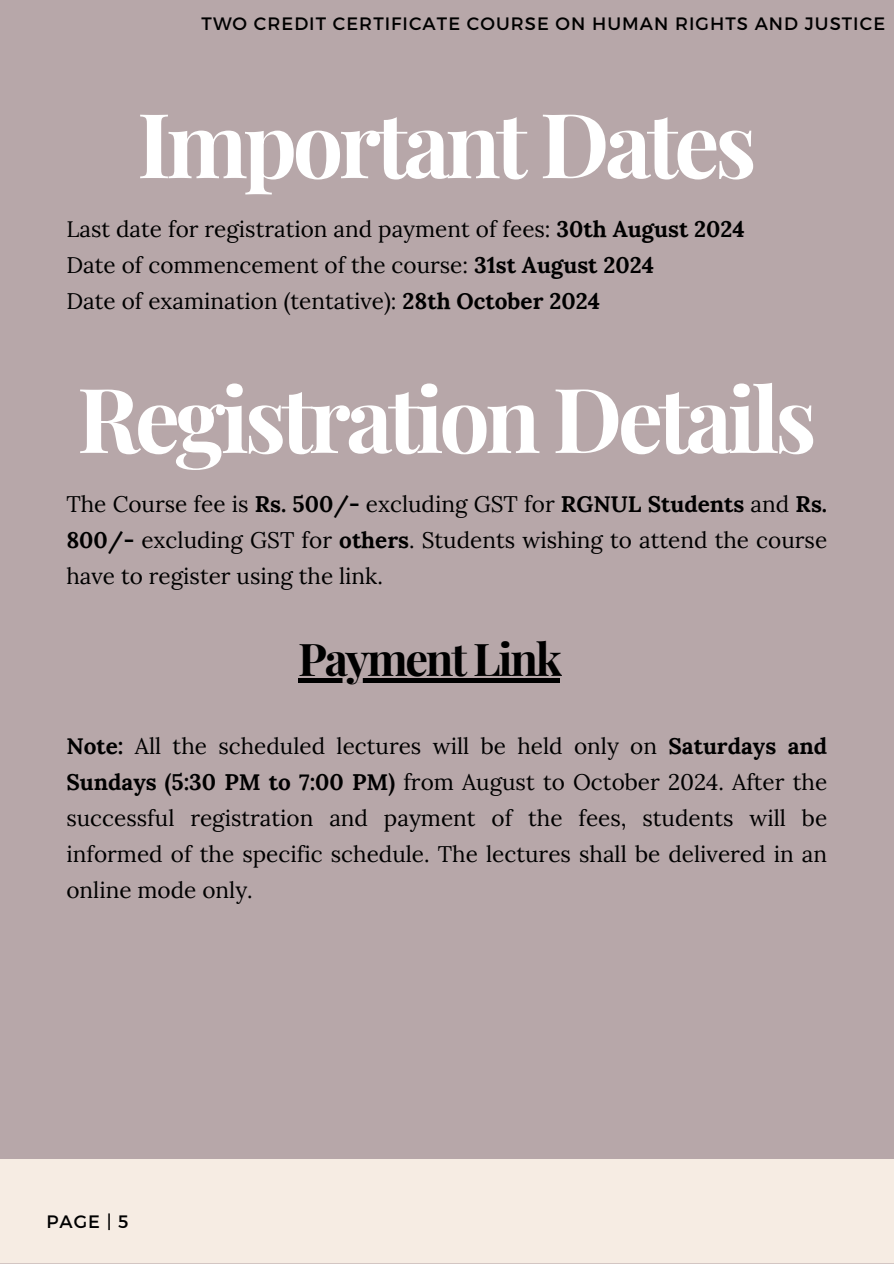
<style>
.page{position:relative;width:894px;height:1264px;background:#fff}
.page>*{position:absolute;margin:0;border:0;box-sizing:border-box;transform-origin:0 0}
.t1{font:700 89.85px "Playfair Display";letter-spacing:-.05em;color:#fff}
.t2{font:700 45px "Playfair Display";letter-spacing:-.05em;color:#000}
.t3{font:22.5px/36px "Lora";color:#000;text-align:justify}
.t4{font:18px "Montserrat";letter-spacing:.06em;color:#000}
.s1{font-weight:700}
</style>
<div class="page">
<div style="left:0;top:0;width:893px;height:1263px;background:#b7a7a9"></div>
<div style="left:0;top:1159px;width:893px;height:104px;background:#f6ece3"></div>
<hr style="left:298px;top:678px;width:261px;height:4px;background:#000">
<h1 class="t4" style="left:201px;top:12px;width:685px">TWO CREDIT CERTIFICATE COURSE ON HUMAN RIGHTS AND JUSTICE</h1>
<h3 class="t1" style="left:137px;top:81px;width:620px">Important Dates</h3>
<h1 class="t3" style="left:66px;top:211px;width:679px;text-align:left">Last date for registration and payment of fees: <span class="s1">30th August 2024<br></span>Date of commencement of the course: <span class="s1">31st August 2024<br></span>Date of examination (tentative): <span class="s1">28th October 2024</span></h1>
<h3 class="t1" style="left:77px;top:356px;width:740px">Registration Details</h3>
<h2 class="t3" style="left:66px;top:485px;width:762px">The Course fee is <span class="s1">Rs. 500/-</span> excluding GST for <span class="s1">RGNUL Students</span> and <span class="s1">Rs.<br>800/-</span> excluding GST for <span class="s1">others</span>. Students wishing to attend the course have to register using the link.</h2>
<p class="t2" style="left:298px;top:627px;width:265px">Payment Link</p>
<h3 class="t3" style="left:66px;top:727px;width:762px"><span class="s1">Note:</span> All the scheduled lectures will be held only on <span class="s1">Saturdays and Sundays (5:30 PM to 7:00 PM)</span> from August to October 2024. After the successful registration and payment of the fees, students will be informed of the specific schedule. The lectures shall be delivered in an online mode only.</h3>
<p class="t4" style="left:46px;top:1210px;width:84px">PAGE | 5</p>
</div>
